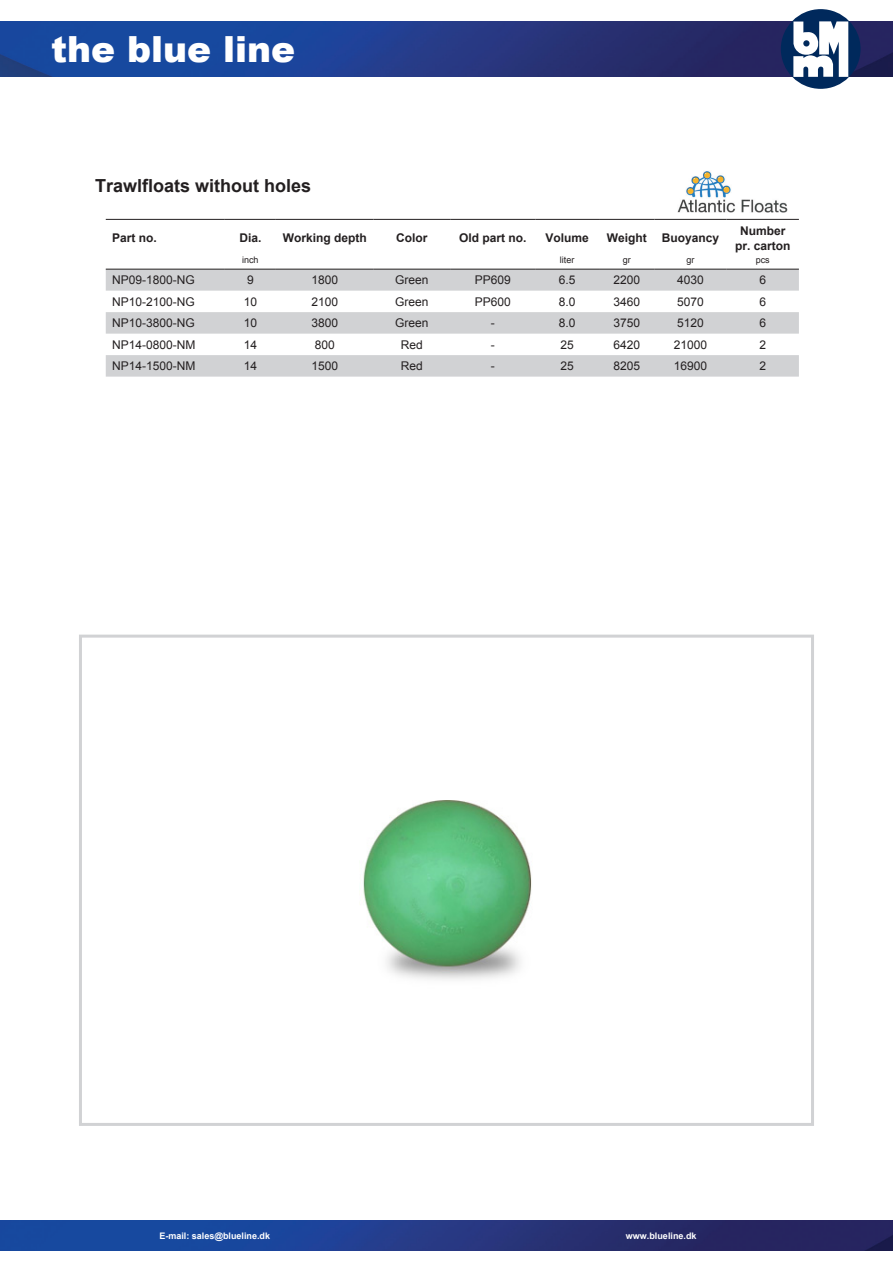
<style>
.page{position:relative;width:893px;height:1263px;background:#fff}
.page>*{position:absolute;margin:0;border:0;box-sizing:border-box;transform-origin:0 0}
.t1{font:900 36px "Arial";color:#fff}
.t2{font:700 18px "Arial";color:#231f20}
.t3{font:12px "Arial";color:#231f20}
.t4{font:700 12px/15px "Arial";color:#231f20;text-align:center}
.t5{font:700 9px "Arial";color:#fff}
.t6{font:9px "Arial";color:#231f20}
</style>
<div class="page">
<div style="left:79px;top:635px;width:735px;height:491px;border:3px solid #d1d2d4"></div>
<img style="left:363px;top:800px;width:169px;height:180px">
<img style="left:677px;top:171px;width:111px;height:42px">
<svg style="left:106px;top:270px;width:693px;height:107px;fill:#d1d2d4"></svg>
<hr style="left:106px;top:269px;width:119px;height:1px;background:#231f20">
<hr style="left:225px;top:269px;width:51px;height:1px;background:#231f20">
<hr style="left:276px;top:269px;width:98px;height:1px;background:#231f20">
<hr style="left:374px;top:269px;width:76px;height:1px;background:#231f20">
<hr style="left:450px;top:269px;width:85px;height:1px;background:#231f20">
<hr style="left:535px;top:269px;width:64px;height:1px;background:#231f20">
<hr style="left:599px;top:269px;width:55px;height:1px;background:#231f20">
<hr style="left:654px;top:269px;width:73px;height:1px;background:#231f20">
<hr style="left:727px;top:269px;width:72px;height:1px;background:#231f20">
<hr style="left:106px;top:219px;width:119px;height:1px;background:#231f20">
<hr style="left:225px;top:219px;width:51px;height:1px;background:#231f20">
<hr style="left:276px;top:219px;width:98px;height:1px;background:#231f20">
<hr style="left:374px;top:219px;width:76px;height:1px;background:#231f20">
<hr style="left:450px;top:219px;width:85px;height:1px;background:#231f20">
<hr style="left:535px;top:219px;width:64px;height:1px;background:#231f20">
<hr style="left:599px;top:219px;width:55px;height:1px;background:#231f20">
<hr style="left:654px;top:219px;width:73px;height:1px;background:#231f20">
<hr style="left:727px;top:219px;width:72px;height:1px;background:#231f20">
<img style="left:0;top:21px;width:893px;height:56px">
<div style="left:781px;top:9px;width:79px;height:80px;background:#00295c;border-radius:50%"></div>
<svg style="left:793px;top:21px;width:55px;height:56px"></svg>
<img style="left:0;top:1220px;width:893px;height:30px">
<h1 class="t1" style="left:51px;top:23px;width:246px">the blue line</h1>
<p class="t2" style="left:95px;top:174px;width:218px">Trawlfloats without holes</p>
<p class="t4" style="left:112px;top:231px;width:46px">Part no.</p>
<p class="t4" style="left:239px;top:231px;width:24px">Dia.</p>
<p class="t4" style="left:283px;top:231px;width:85px">Working depth</p>
<p class="t4" style="left:396px;top:231px;width:33px">Color</p>
<p class="t4" style="left:459px;top:231px;width:69px">Old part no.</p>
<p class="t4" style="left:545px;top:231px;width:45px">Volume</p>
<p class="t4" style="left:607px;top:231px;width:41px">Weight</p>
<p class="t4" style="left:662px;top:231px;width:59px">Buoyancy</p>
<p class="t4" style="left:735px;top:223px;width:57px">Number pr. carton</p>
<p class="t6" style="left:242px;top:254px;width:18px">inch</p>
<p class="t6" style="left:560px;top:254px;width:16px">liter</p>
<p class="t6" style="left:623px;top:254px;width:10px">gr</p>
<p class="t6" style="left:686px;top:254px;width:10px">gr</p>
<p class="t6" style="left:756px;top:254px;width:16px">pcs</p>
<p class="t3" style="left:112px;top:272px;width:84px">NP09-1800-NG</p>
<p class="t3" style="left:247px;top:272px;width:8px">9</p>
<p class="t3" style="left:311px;top:272px;width:28px">1800</p>
<p class="t3" style="left:395px;top:272px;width:35px">Green</p>
<p class="t3" style="left:475px;top:272px;width:38px">PP609</p>
<p class="t3" style="left:559px;top:272px;width:18px">6.5</p>
<p class="t3" style="left:613px;top:272px;width:28px">2200</p>
<p class="t3" style="left:677px;top:272px;width:28px">4030</p>
<p class="t3" style="left:759px;top:272px;width:8px">6</p>
<p class="t3" style="left:112px;top:294px;width:84px">NP10-2100-NG</p>
<p class="t3" style="left:244px;top:294px;width:15px">10</p>
<p class="t3" style="left:311px;top:294px;width:28px">2100</p>
<p class="t3" style="left:395px;top:294px;width:35px">Green</p>
<p class="t3" style="left:475px;top:294px;width:38px">PP600</p>
<p class="t3" style="left:559px;top:294px;width:18px">8.0</p>
<p class="t3" style="left:613px;top:294px;width:28px">3460</p>
<p class="t3" style="left:677px;top:294px;width:28px">5070</p>
<p class="t3" style="left:759px;top:294px;width:8px">6</p>
<p class="t3" style="left:112px;top:315px;width:84px">NP10-3800-NG</p>
<p class="t3" style="left:244px;top:315px;width:15px">10</p>
<p class="t3" style="left:311px;top:315px;width:28px">3800</p>
<p class="t3" style="left:395px;top:315px;width:35px">Green</p>
<p class="t3" style="left:491px;top:315px;width:5px">-</p>
<p class="t3" style="left:559px;top:315px;width:18px">8.0</p>
<p class="t3" style="left:613px;top:315px;width:28px">3750</p>
<p class="t3" style="left:677px;top:315px;width:28px">5120</p>
<p class="t3" style="left:759px;top:315px;width:8px">6</p>
<p class="t3" style="left:112px;top:337px;width:85px">NP14-0800-NM</p>
<p class="t3" style="left:244px;top:337px;width:15px">14</p>
<p class="t3" style="left:315px;top:337px;width:22px">800</p>
<p class="t3" style="left:401px;top:337px;width:24px">Red</p>
<p class="t3" style="left:491px;top:337px;width:5px">-</p>
<p class="t3" style="left:560px;top:337px;width:15px">25</p>
<p class="t3" style="left:613px;top:337px;width:28px">6420</p>
<p class="t3" style="left:674px;top:337px;width:35px">21000</p>
<p class="t3" style="left:759px;top:337px;width:8px">2</p>
<p class="t3" style="left:112px;top:358px;width:85px">NP14-1500-NM</p>
<p class="t3" style="left:244px;top:358px;width:15px">14</p>
<p class="t3" style="left:311px;top:358px;width:28px">1500</p>
<p class="t3" style="left:401px;top:358px;width:24px">Red</p>
<p class="t3" style="left:491px;top:358px;width:5px">-</p>
<p class="t3" style="left:560px;top:358px;width:15px">25</p>
<p class="t3" style="left:613px;top:358px;width:28px">8205</p>
<p class="t3" style="left:674px;top:358px;width:35px">16900</p>
<p class="t3" style="left:759px;top:358px;width:8px">2</p>
<p class="t5" style="left:159px;top:1229px;width:112px">E-mail: sales@blueline.dk</p>
<p class="t5" style="left:626px;top:1229px;width:72px">www.blueline.dk</p>
</div>
